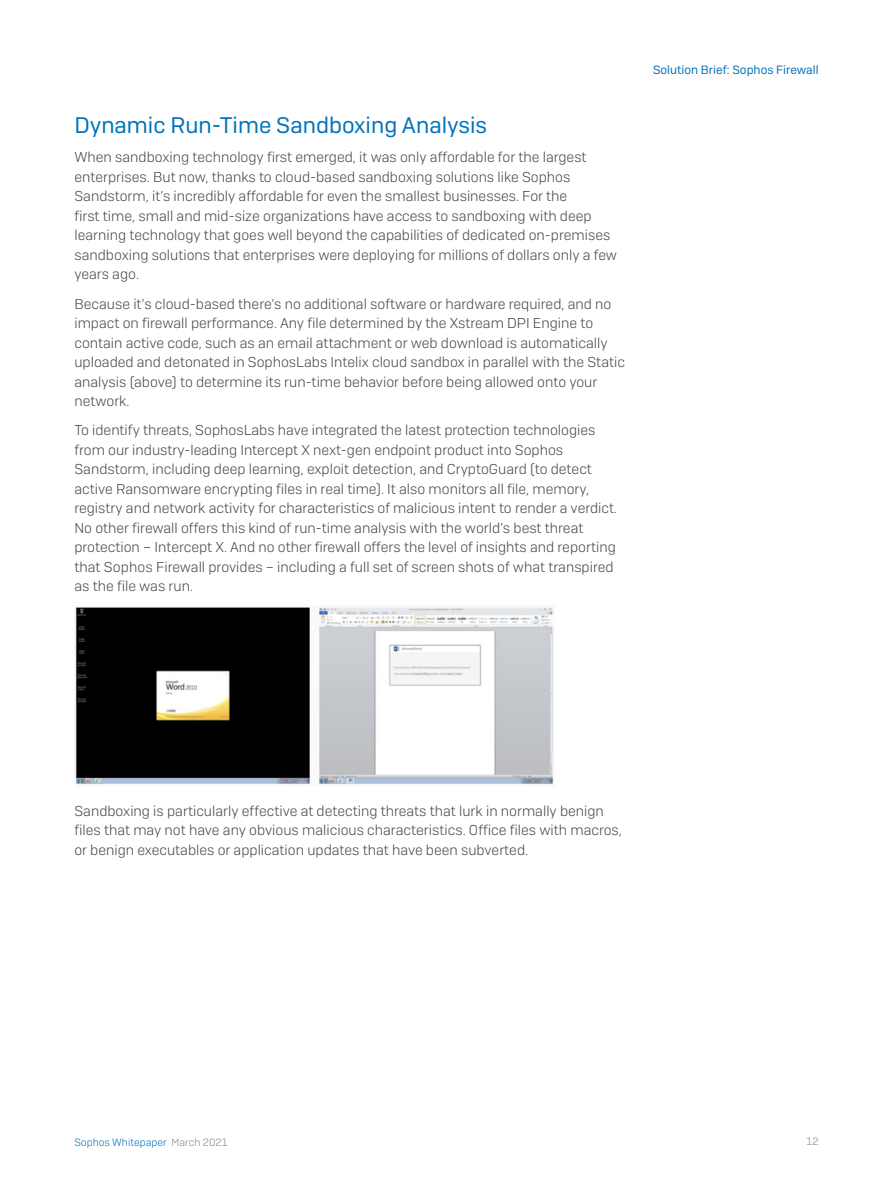
<style>
.page{position:relative;width:893px;height:1191px;background:#fff}
.page>*{position:absolute;margin:0;border:0;box-sizing:border-box;transform-origin:0 0}
.Subheading_1{font:22.5px "Sophos Sans";color:#0072bc}
.Body_Copy{font:300 14.25px/19.5px "Sophos Sans";color:#43494d}
.t1{font:12px "Sophos Sans";color:#0072bc}
.t2{font:300 10.5px "Sophos Sans";color:#0072bc}
.t3{font:300 10.5px "Sophos Sans";color:#81898e}
.s1{color:#81898e}
</style>
<div class="page">
<img style="left:75px;top:605px;width:479px;height:181px">
<p class="Subheading_1" style="left:74px;top:112px;width:414px">Dynamic Run-Time Sandboxing Analysis</p>
<p class="Body_Copy" style="left:74px;top:147px;width:544px">When sandboxing technology first emerged, it was only affordable for the largest enterprises. But now, thanks to cloud-based sandboxing solutions like Sophos Sandstorm, it’s incredibly affordable for even the smallest businesses. For the<br>first time, small and mid-size organizations have access to sandboxing with deep learning technology that goes well beyond the capabilities of dedicated on-premises sandboxing solutions that enterprises were deploying for millions of dollars only a few years ago.</p>
<p class="Body_Copy" style="left:74px;top:293px;width:552px">Because it’s cloud-based there’s no additional software or hardware required, and no impact on firewall performance. Any file determined by the Xstream DPI Engine to contain active code, such as an email attachment or web download is automatically uploaded and detonated in SophosLabs Intelix cloud sandbox in parallel with the Static analysis (above) to determine its run-time behavior before being allowed onto your network.</p>
<p class="Body_Copy" style="left:74px;top:420px;width:544px">To identify threats, SophosLabs have integrated the latest protection technologies from our industry-leading Intercept X next-gen endpoint product into Sophos Sandstorm, including deep learning, exploit detection, and CryptoGuard (to detect active Ransomware encrypting files in real time). It also monitors all file, memory, registry and network activity for characteristics of malicious intent to render a verdict.<br>No other firewall offers this kind of run-time analysis with the world’s best threat protection – Intercept X. And no other firewall offers the level of insights and reporting that Sophos Firewall provides – including a full set of screen shots of what transpired as the file was run.</p>
<p class="t1" style="left:653px;top:63px;width:167px">Solution Brief: Sophos Firewall</p>
<p class="Body_Copy" style="left:74px;top:800px;width:549px">Sandboxing is particularly effective at detecting threats that lurk in normally benign files that may not have any obvious malicious characteristics. Office files with macros, or benign executables or application updates that have been subverted.</p>
<p class="t2" style="left:74px;top:1135px;width:155px">Sophos Whitepaper <span class="s1">March 2021</span></p>
<p class="t3" style="left:806px;top:1135px;width:14px">12</p>
</div>
